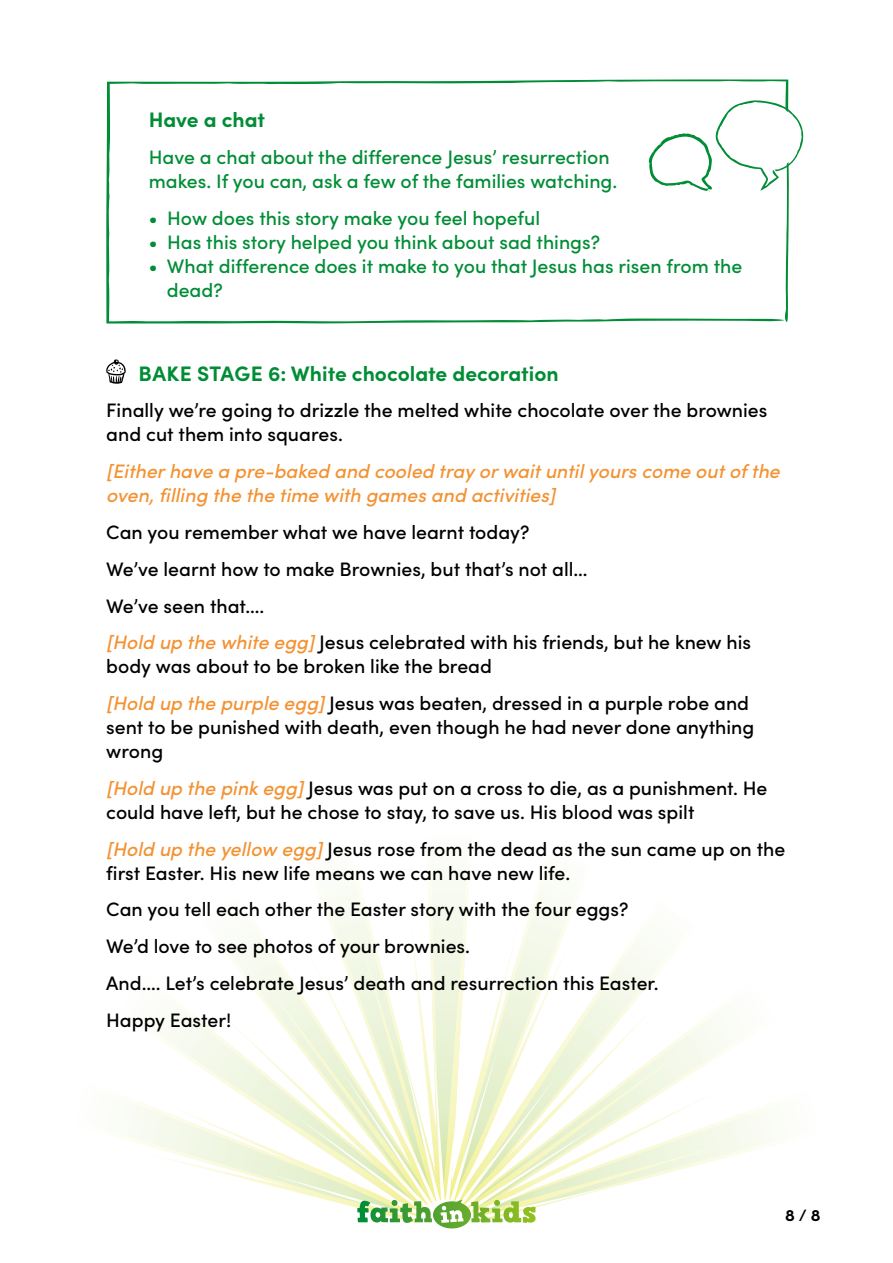
<style>
.page{position:relative;width:893px;height:1263px;background:#fff}
.page>*{position:absolute;margin:0;border:0;box-sizing:border-box;transform-origin:0 0}
.t1{font:700 21px "Sofia Pro";color:#008d36}
.t2{font:500 19.5px/36.8px "Sofia Pro";color:#000}
.t3{font:500 19.5px/24px "Sofia Pro";color:#008d36}
.t4{font:italic 500 19.5px/24px "Sofia Pro";color:#f39232}
.t5{font:700 16.5px "Sofia Pro";color:#000}
.s1{font-style:italic;color:#f39232}
</style>
<div class="page">
<svg style="left:106px;top:359px;width:20px;height:25px"></svg>
<svg style="left:106px;top:79px;width:683px;height:245px"></svg>
<svg style="left:648px;top:100px;width:155px;height:92px"></svg>
<svg style="left:118px;top:870px;width:658px;height:359px"></svg>
<p class="t1" style="left:149px;top:104px;width:118px">Have a chat</p>
<p class="t3" style="left:149px;top:144px;width:470px">Have a chat about the difference Jesus’ resurrection makes. If you can, ask a few of the families watching.</p>
<p class="t3" style="left:149px;top:205px;width:393px">• How does this story make you feel hopeful</p>
<p class="t3" style="left:149px;top:229px;width:453px">• Has this story helped you think about sad things?</p>
<p class="t3" style="left:167px;top:253px;width:577px;text-indent:-18px">• What difference does it make to you that Jesus has risen from the dead?</p>
<p class="t1" style="left:139px;top:357px;width:421px">BAKE STAGE 6: White chocolate decoration</p>
<p class="t2" style="left:106px;top:397px;width:663px;line-height:24px">Finally we’re going to drizzle the melted white chocolate over the brownies and cut them into squares.</p>
<p class="t4" style="left:106px;top:458px;width:675px">[Either have a pre-baked and cooled tray or wait until yours come out of the oven, filling the the time with games and activities]</p>
<p class="t2" style="left:106px;top:513px;width:646px">Can you remember what we have learnt today?<br>We’ve learnt how to make Brownies, but that’s not all…<br>We’ve seen that….<br><span class="s1">[Hold up the white egg]</span> Jesus celebrated with his friends, but he knew his</p>
<p class="t2" style="left:106px;top:647px;width:644px">body was about to be broken like the bread<br><span class="s1">[Hold up the purple egg]</span> Jesus was beaten, dressed in a purple robe and</p>
<p class="t2" style="left:106px;top:714px;width:649px;line-height:24px">sent to be punished with death, even though he had never done anything wrong</p>
<p class="t2" style="left:106px;top:775px;width:663px;line-height:24px"><span class="s1">[Hold up the pink egg]</span> Jesus was put on a cross to die, as a punishment. He could have left, but he chose to stay, to save us. His blood was spilt</p>
<p class="t2" style="left:106px;top:835px;width:680px;line-height:24px"><span class="s1">[Hold up the yellow egg]</span> Jesus rose from the dead as the sun came up on the first Easter. His new life means we can have new life.</p>
<p class="t2" style="left:106px;top:890px;width:554px">Can you tell each other the Easter story with the four eggs?<br>We’d love to see photos of your brownies.<br>And…. Let’s celebrate Jesus’ death and resurrection this Easter.<br>Happy Easter!</p>
<p class="t5" style="left:785px;top:1203px;width:37px">8 / 8</p>
</div>
